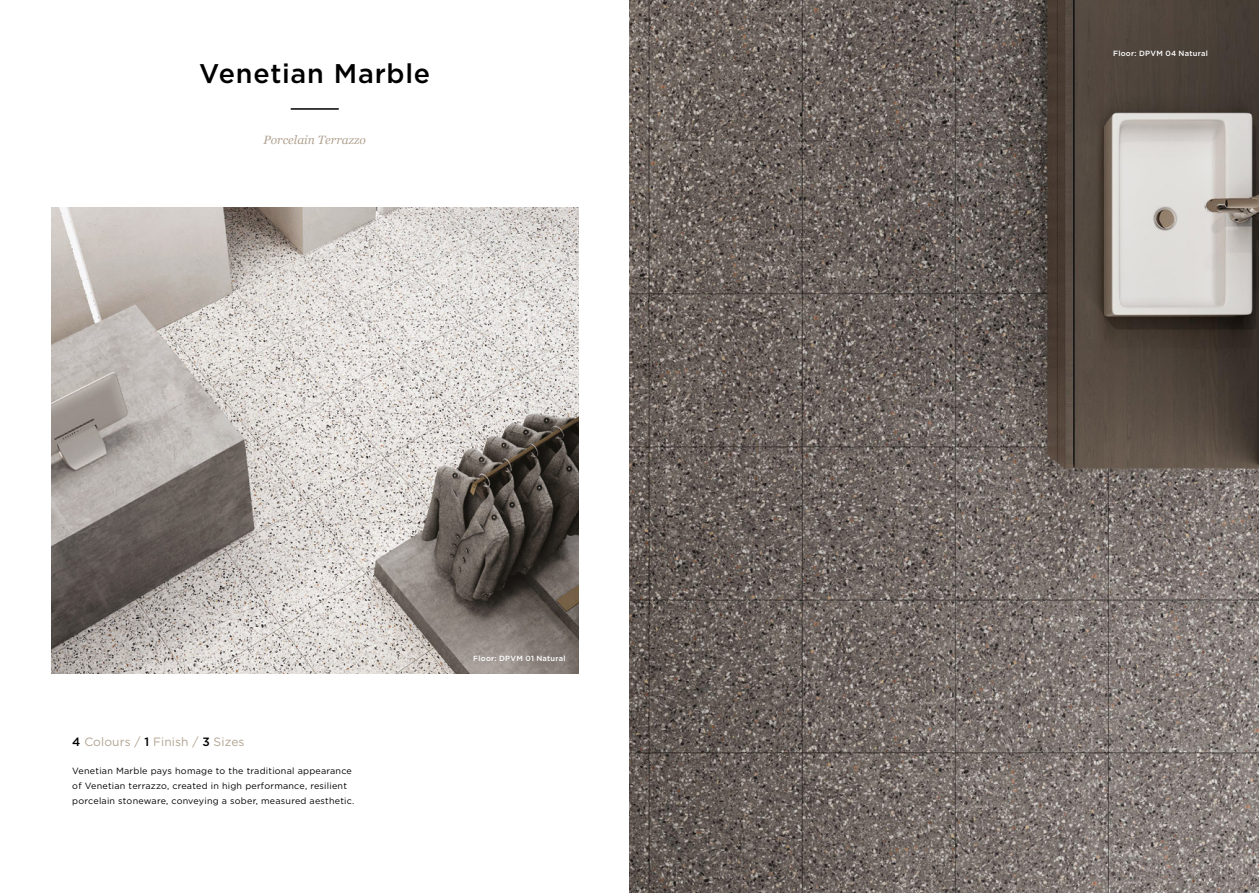
<style>
.page{position:relative;width:1259px;height:893px;background:#fff}
.page>*{position:absolute;margin:0;border:0;box-sizing:border-box;transform-origin:0 0}
.t1{font:500 27px "Gotham";letter-spacing:.025em;color:#000}
.t2{font:12px "Gotham";letter-spacing:.01em;color:#b2a391}
.hero_PF_serif_title{font:italic 12px "Georgia";color:#b2a391}
.hero_PF_serif_title-2{font:9px/15px "Gotham";letter-spacing:.025em;color:#000}
.t3{font:500 7.5px "Gotham";letter-spacing:.035em;color:#fff}
.s1{font-weight:500;color:#000}
</style>
<div class="page">
<img style="left:629px;top:0;width:630px;height:893px">
<hr style="left:291px;top:108px;width:48px;height:2px;background:#000">
<img style="left:51px;top:207px;width:527px;height:467px">
<p class="t1" style="left:199px;top:55px;width:232px">Venetian Marble</p>
<p class="hero_PF_serif_title" style="left:263px;top:132px;width:104px">Porcelain Terrazzo</p>
<p class="t2" style="left:72px;top:734px;width:174px"><span class="s1">4</span> Colours / <span class="s1">1</span> Finish / <span class="s1">3</span> Sizes</p>
<p class="hero_PF_serif_title-2" style="left:72px;top:763px;width:284px">Venetian Marble pays homage to the traditional appearance of Venetian terrazzo, created in high performance, resilient porcelain stoneware, conveying a sober, measured aesthetic.</p>
<p class="t3" style="left:473px;top:654px;width:94px">Floor: DPVM 01 Natural</p>
<p class="t3" style="left:1113px;top:49px;width:96px">Floor: DPVM 04 Natural</p>
</div>
